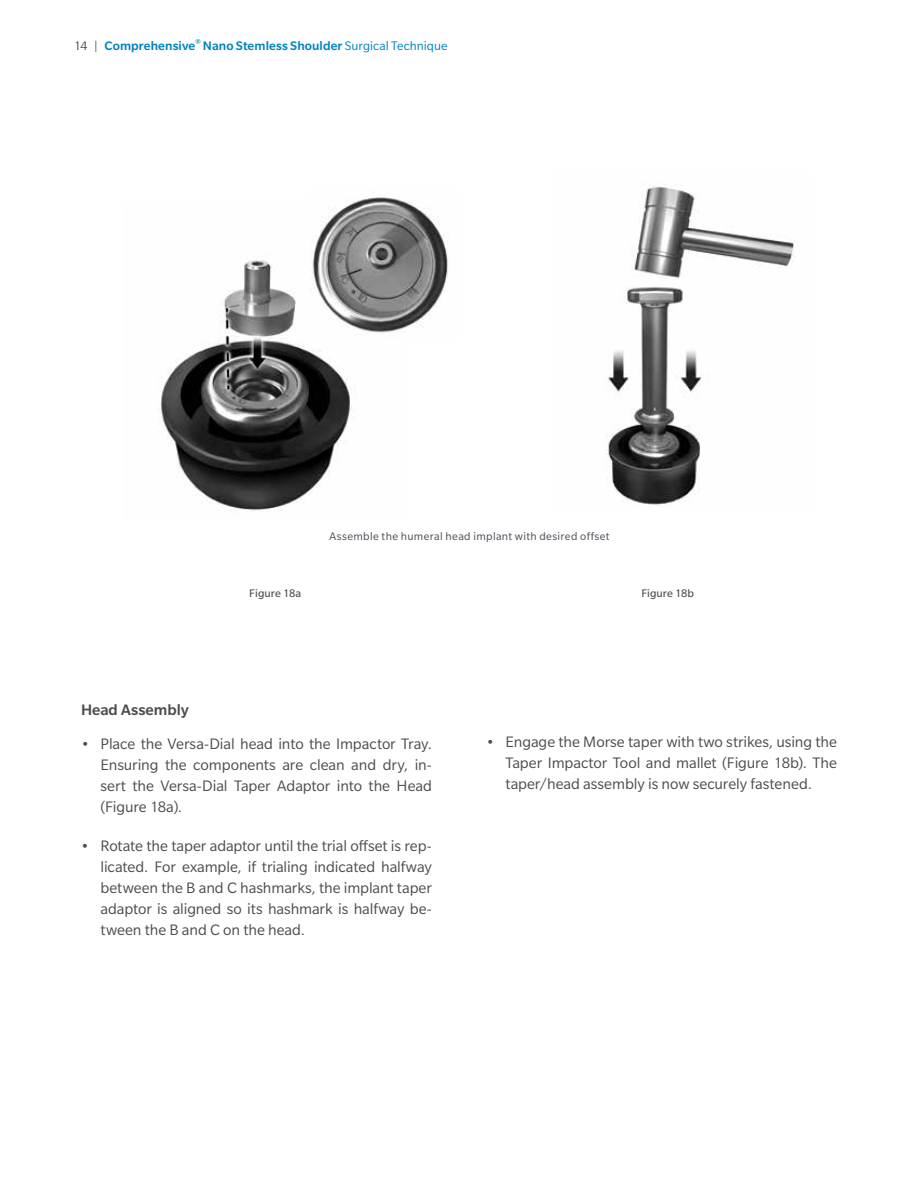
<style>
.page{position:relative;width:918px;height:1188px;background:#fff}
.page>*{position:absolute;margin:0;border:0;box-sizing:border-box;transform-origin:0 0}
.t1{font:16.5px/21px "Slate Pro";letter-spacing:-.005em;color:#4d4d4f;text-align:justify}
.t2{font:500 16.5px "Slate Pro";color:#4d4d4f}
.t3{font:500 13.5px "Slate Pro";letter-spacing:.005em;color:#0083bf}
.t4{font:12px "Slate Pro";letter-spacing:.03em;color:#474c55}
.t5{font:12px "Slate Pro";letter-spacing:.005em;color:#4d4d4f}
.s1{font-weight:400;color:#4d4d4f}
.s2{font-weight:400}
</style>
<div class="page">
<img style="left:607px;top:184px;width:188px;height:323px">
<img style="left:161px;top:260px;width:194px;height:251px">
<img style="left:308px;top:197px;width:140px;height:141px">
<p class="t3" style="left:74px;top:38px;width:375px"><span class="s1">14 |</span> Comprehensive<sup>®</sup> Nano Stemless Shoulder <span class="s2">Surgical Technique</span></p>
<p class="t4" style="left:330px;top:530px;width:281px">Assemble the humeral head implant with desired offset</p>
<p class="t5" style="left:249px;top:587px;width:54px">Figure 18a</p>
<p class="t5" style="left:641px;top:587px;width:54px">Figure 18b</p>
<p class="t2" style="left:81px;top:700px;width:109px">Head Assembly</p>
<p class="t1" style="left:101px;top:733px;width:333px;text-indent:-20px">• Place the Versa-Dial head into the Impactor Tray.<br>Ensuring the components are clean and dry, in&shy;sert the Versa-Dial Taper Adaptor into the Head (Figure 18a).</p>
<p class="t1" style="left:101px;top:835px;width:333px;text-indent:-20px">• Rotate the taper adaptor until the trial offset is rep&shy;licated. For example, if trialing indicated halfway between the B and C hashmarks, the implant taper adaptor is aligned so its hashmark is halfway be&shy;tween the B and C on the head.</p>
<p class="t1" style="left:506px;top:731px;width:333px;text-indent:-20px">• Engage the Morse taper with two strikes, using the Taper Impactor Tool and mallet (Figure 18b). The taper/head assembly is now securely fastened.</p>
</div>
